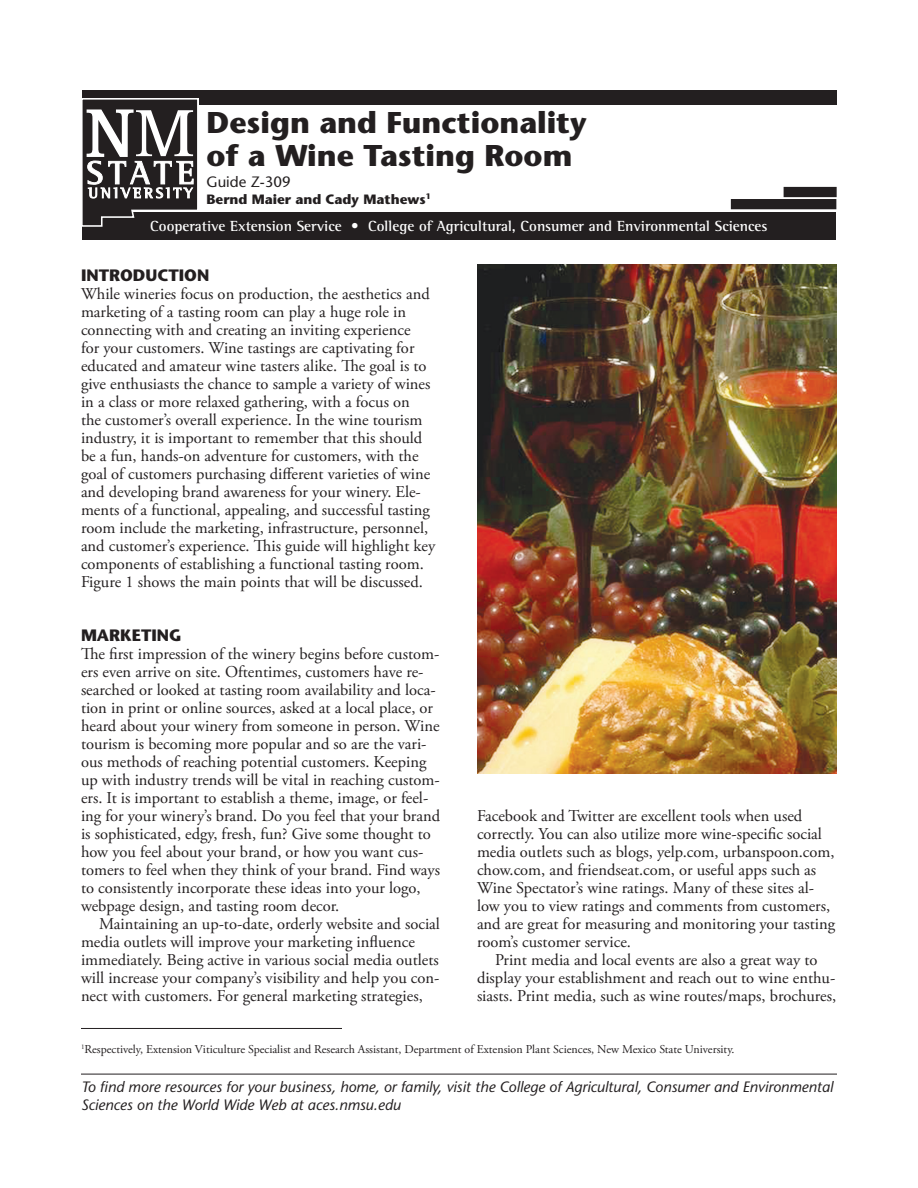
<style>
.page{position:relative;width:918px;height:1188px;background:#fff}
.page>*{position:absolute;margin:0;border:0;box-sizing:border-box;transform-origin:0 0}
.t1{font:700 30px/33px "Stone Sans";color:#231f20}
.A_Body_Text_11_12_no{font:16.5px/18px "Adobe Garamond Pro";color:#231f20}
.A_Body_Text_11_12{font:16.5px/18px "Adobe Garamond Pro";color:#231f20}
.A_Subtitle1_11_12_AL{font:700 16.5px "Stone Sans";color:#231f20}
.For_more_info{font:italic 15px/18px "Stone Sans";color:#231f20}
.t2{font:700 15px "Rotis Semi Serif";color:#fff}
.Guide_Circular{font:15px "Stone Sans";color:#231f20}
.t3{font:700 13.5px "Stone Sans";color:#231f20}
.Footnote{font:12px "Adobe Garamond Pro";color:#231f20}
</style>
<div class="page">
<div style="left:82px;top:212px;width:754px;height:28px;background:#231f20"></div>
<svg style="left:82px;top:99px;width:116px;height:128px"></svg>
<div style="left:200px;top:92px;width:637px;height:13px;background:#231f20"></div>
<div style="left:82px;top:90px;width:755px;height:8px;background:#231f20"></div>
<div style="left:731px;top:199px;width:105px;height:10px;background:#231f20"></div>
<div style="left:784px;top:187px;width:53px;height:10px;background:#231f20"></div>
<hr style="left:81px;top:1074px;width:756px;height:1px;background:#231f20">
<hr style="left:81px;top:1028px;width:261px;height:1px;background:#231f20">
<img style="left:477px;top:265px;width:360px;height:509px">
<p class="t1" style="left:207px;top:106px;width:382px">Design and Functionality of a Wine Tasting Room</p>
<p class="Guide_Circular" style="left:207px;top:173px;width:86px">Guide Z-309</p>
<p class="t3" style="left:207px;top:190px;width:226px">Bernd Maier and Cady Mathews<sup>1</sup></p>
<p class="t2" style="left:150px;top:217px;width:619px">Cooperative Extension Service • College of Agricultural, Consumer and Environmental Sciences</p>
<p class="A_Subtitle1_11_12_AL" style="left:81px;top:265px;width:130px">INTRODUCTION</p>
<p class="A_Body_Text_11_12_no" style="left:81px;top:285px;width:356px">While wineries focus on production, the aesthetics and marketing of a tasting room can play a huge role in connecting with and creating an inviting experience<br>for your customers. Wine tastings are captivating for educated and amateur wine tasters alike. The goal is to give enthusiasts the chance to sample a variety of wines in a class or more relaxed gathering, with a focus on<br>the customer’s overall experience. In the wine tourism industry, it is important to remember that this should be a fun, hands-on adventure for customers, with the goal of customers purchasing different varieties of wine and developing brand awareness for your winery. Ele&shy;ments of a functional, appealing, and successful tasting room include the marketing, infrastructure, personnel, and customer’s experience. This guide will highlight key components of establishing a functional tasting room.<br>Figure 1 shows the main points that will be discussed.</p>
<p class="A_Subtitle1_11_12_AL" style="left:81px;top:625px;width:102px">MARKETING</p>
<p class="A_Body_Text_11_12_no" style="left:81px;top:645px;width:361px">The first impression of the winery begins before custom&shy;ers even arrive on site. Oftentimes, customers have re&shy;searched or looked at tasting room availability and loca&shy;tion in print or online sources, asked at a local place, or heard about your winery from someone in person. Wine tourism is becoming more popular and so are the vari&shy;ous methods of reaching potential customers. Keeping up with industry trends will be vital in reaching custom&shy;ers. It is important to establish a theme, image, or feel&shy;ing for your winery’s brand. Do you feel that your brand is sophisticated, edgy, fresh, fun? Give some thought to how you feel about your brand, or how you want cus&shy;tomers to feel when they think of your brand. Find ways to consistently incorporate these ideas into your logo, webpage design, and tasting room decor.</p>
<p class="A_Body_Text_11_12" style="left:81px;top:915px;width:361px;text-indent:18px">Maintaining an up-to-date, orderly website and social media outlets will improve your marketing influence immediately. Being active in various social media outlets will increase your company’s visibility and help you con&shy;nect with customers. For general marketing strategies,</p>
<p class="A_Body_Text_11_12" style="left:477px;top:807px;width:360px">Facebook and Twitter are excellent tools when used correctly. You can also utilize more wine-specific social media outlets such as blogs, yelp.com, urbanspoon.com, chow.com, and friendseat.com, or useful apps such as Wine Spectator’s wine ratings. Many of these sites al&shy;low you to view ratings and comments from customers, and are great for measuring and monitoring your tasting room’s customer service.</p>
<p class="A_Body_Text_11_12" style="left:477px;top:951px;width:361px;text-align:center">Print media and local events are also a great way to display your establishment and reach out to wine enthu&shy;siasts. Print media, such as wine routes/maps, brochures,</p>
<p class="Footnote" style="left:81px;top:1042px;width:655px"><sup>1</sup>Respectively, Extension Viticulture Specialist and Research Assistant, Department of Extension Plant Sciences, New Mexico State University.</p>
<p class="For_more_info" style="left:81px;top:1078px;width:754px">To find more resources for your business, home, or family, visit the College of Agricultural, Consumer and Environmental<br>Sciences on the World Wide Web at aces.nmsu.edu</p>
</div>
